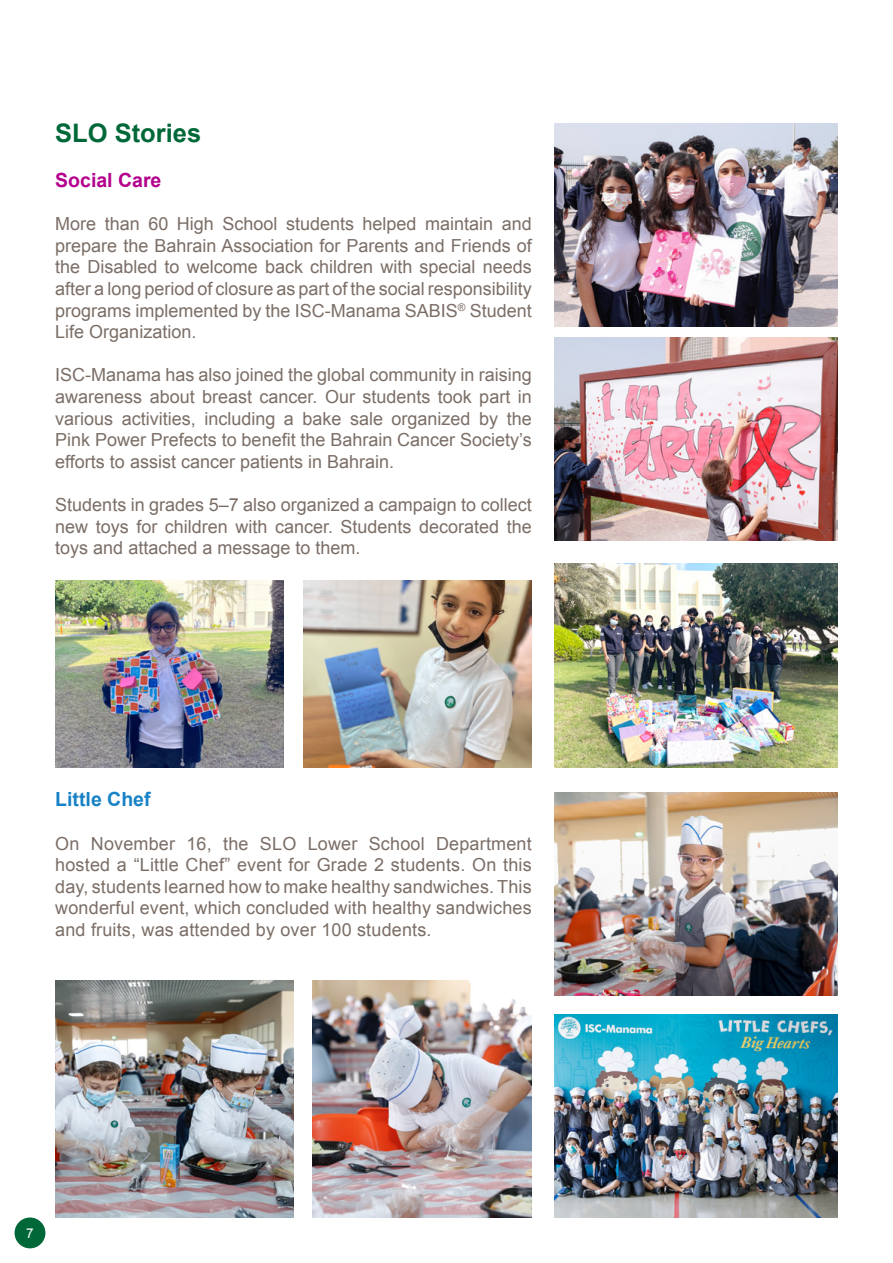
<style>
.page{position:relative;width:893px;height:1263px;background:#fff}
.page>*{position:absolute;margin:0;border:0;box-sizing:border-box;transform-origin:0 0}
.t1{font:700 25.5px "Arial";color:#006838}
.t2{font:700 19.5px "Arial";color:#b3008d}
.t3{font:700 19.5px "Arial";color:#1782c5}
.t4{font:18px/21.6px "Arial";color:#7b6e66;text-align:justify}
.t5{font:13.5px "Arial";color:#fff}
</style>
<div class="page">
<div style="left:15px;top:1217px;width:30px;height:31px;background:#006838;border-radius:50%"></div>
<img style="left:55px;top:580px;width:229px;height:187px">
<img style="left:303px;top:580px;width:229px;height:187px">
<img style="left:555px;top:564px;width:283px;height:203px">
<img style="left:555px;top:792px;width:283px;height:203px">
<img style="left:555px;top:1014px;width:283px;height:203px">
<img style="left:313px;top:980px;width:219px;height:237px">
<img style="left:55px;top:980px;width:239px;height:237px">
<img style="left:555px;top:337px;width:283px;height:203px">
<img style="left:555px;top:123px;width:283px;height:204px">
<h1 class="t1" style="left:55px;top:116px;width:147px">SLO Stories</h1>
<p class="t2" style="left:55px;top:167px;width:108px">Social Care</p>
<p class="t4" style="left:55px;top:213px;width:478px">More than 60 High School students helped maintain and prepare the Bahrain Association for Parents and Friends of the Disabled to welcome back children with special needs after a long period of closure as part of the social responsibility programs implemented by the ISC-Manama SABIS<sup>®</sup> Student Life Organization.</p>
<p class="t4" style="left:55px;top:364px;width:478px">ISC-Manama has also joined the global community in raising awareness about breast cancer. Our students took part in various activities, including a bake sale organized by the Pink Power Prefects to benefit the Bahrain Cancer Society’s efforts to assist cancer patients in Bahrain.</p>
<p class="t4" style="left:55px;top:494px;width:478px">Students in grades 5–7 also organized a campaign to collect new toys for children with cancer. Students decorated the toys and attached a message to them.</p>
<p class="t3" style="left:55px;top:786px;width:97px">Little Chef</p>
<p class="t4" style="left:55px;top:833px;width:478px">On November 16, the SLO Lower School Department hosted a “Little Chef” event for Grade 2 students. On this day, students learned how to make healthy sandwiches. This wonderful event, which concluded with healthy sandwiches and fruits, was attended by over 100 students.</p>
<p class="t5" style="left:26px;top:1224px;width:9px">7</p>
</div>
